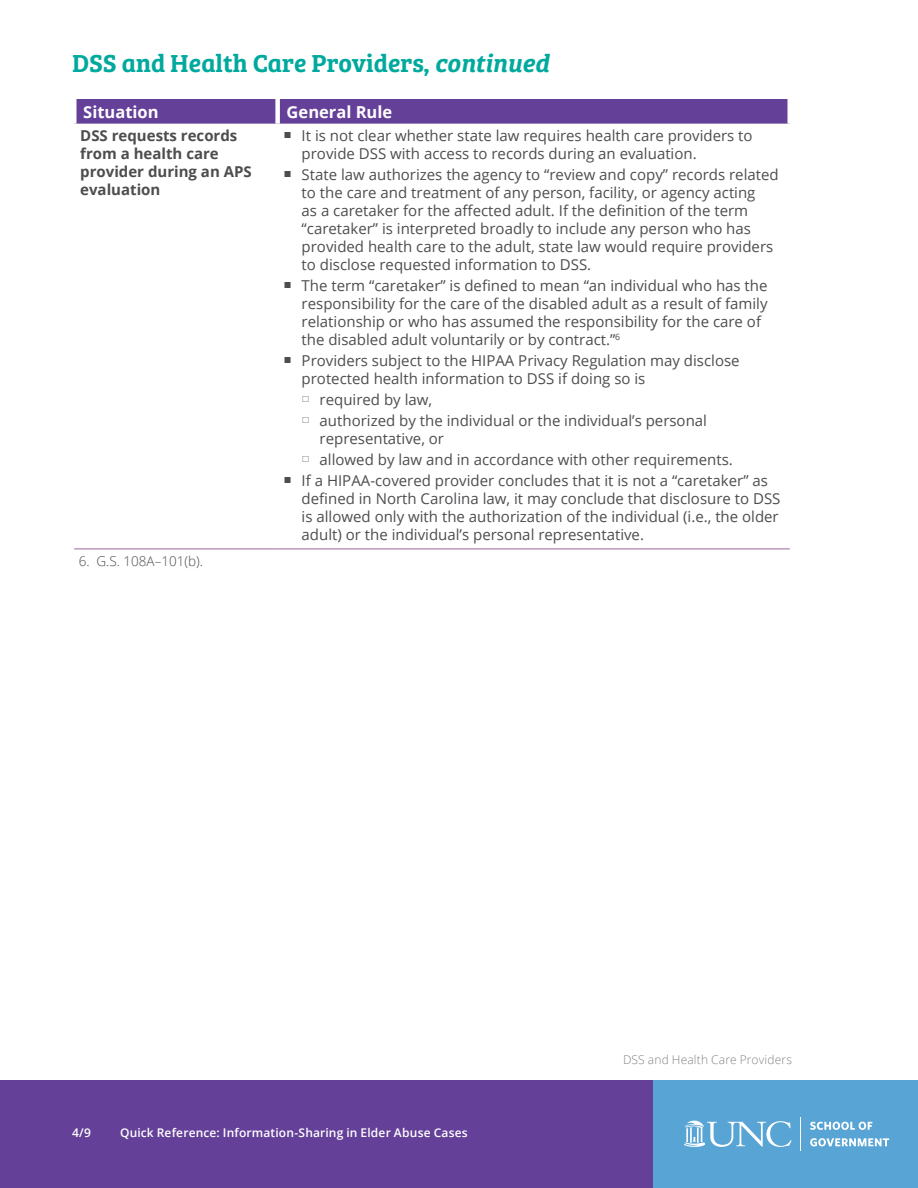
<style>
.page{position:relative;width:918px;height:1188px;background:#fff}
.page>*{position:absolute;margin:0;border:0;box-sizing:border-box;transform-origin:0 0}
.A_Header{font:25.5px "Bree Serif Sb";color:#00a99d}
.Table_Header{font:700 16.5px "Open Sans";color:#fff}
.t1{font:15px/18px "Open Sans";color:#4d4d4f}
.Table_Text{font:700 15px/18px "Open Sans";color:#4d4d4f}
.Footnote{font:300 13.5px "Open Sans";color:#4d4d4f}
.t2{font:600 12px "Open Sans";letter-spacing:.015em;color:#fff}
.t3{font:300 12px "Open Sans";letter-spacing:.015em;color:#828284}
.s1{font-style:italic}
.s2{font-family:"Carta"}
</style>
<div class="page">
<div style="left:0;top:1080px;width:918px;height:108px;background:#654099"></div>
<div style="left:653px;top:1080px;width:265px;height:108px;background:#58a5d5"></div>
<svg style="left:810px;top:1122px;width:62px;height:8px"></svg>
<svg style="left:810px;top:1138px;width:79px;height:8px"></svg>
<hr style="left:800px;top:1117px;width:1px;height:34px;background:#fff">
<svg style="left:684px;top:1121px;width:108px;height:26px"></svg>
<div style="left:76px;top:99px;width:712px;height:25px;background:#654099"></div>
<div style="left:275px;top:99px;width:5px;height:25px;background:#fff"></div>
<hr style="left:74px;top:549px;width:204px;height:1px;background:#969">
<hr style="left:278px;top:549px;width:512px;height:1px;background:#969">
<p class="A_Header" style="left:72px;top:44px;width:478px">DSS and Health Care Providers, <span class="s1">continued</span></p>
<p class="Table_Header" style="left:83px;top:100px;width:77px">Situation</p>
<p class="Table_Header" style="left:287px;top:100px;width:107px">General Rule</p>
<p class="Table_Text" style="left:80px;top:126px;width:173px">DSS requests records from a health care provider during an APS evaluation</p>
<p class="t1" style="left:302px;top:126px;width:452px;text-indent:-18px"><span class="s2">h</span> It is not clear whether state law requires health care providers to provide DSS with access to records during an evaluation.</p>
<p class="t1" style="left:302px;top:165px;width:479px;text-indent:-18px"><span class="s2">h</span> State law authorizes the agency to “review and copy” records related to the care and treatment of any person, facility, or agency acting<br>as a caretaker for the affected adult. If the definition of the term “caretaker” is interpreted broadly to include any person who has provided health care to the adult, state law would require providers to disclose requested information to DSS.</p>
<p class="t1" style="left:302px;top:276px;width:468px;text-indent:-18px"><span class="s2">h</span> The term “caretaker” is defined to mean “an individual who has the responsibility for the care of the disabled adult as a result of family relationship or who has assumed the responsibility for the care of the disabled adult voluntarily or by contract.”<sup>6</sup></p>
<p class="t1" style="left:302px;top:351px;width:440px;text-indent:-18px"><span class="s2">h</span> Providers subject to the HIPAA Privacy Regulation may disclose protected health information to DSS if doing so is</p>
<p class="t1" style="left:320px;top:390px;width:114px">required by law,</p>
<p class="t1" style="left:320px;top:411px;width:389px">authorized by the individual or the individual’s personal representative, or</p>
<p class="t1" style="left:320px;top:450px;width:415px">allowed by law and in accordance with other requirements.</p>
<p class="t1" style="left:302px;top:471px;width:480px;text-indent:-18px"><span class="s2">h</span> If a HIPAA-covered provider concludes that it is not a “caretaker” as defined in North Carolina law, it may conclude that disclosure to DSS is allowed only with the authorization of the individual (i.e., the older adult) or the individual’s personal representative.</p>
<p class="Footnote" style="left:79px;top:552px;width:126px">6. G.S. 108A–101(b).</p>
<p class="t2" style="left:72px;top:1125px;width:21px">4/9</p>
<p class="t2" style="left:120px;top:1125px;width:349px">Quick Reference: Information-Sharing in Elder Abuse Cases</p>
<p class="t3" style="left:623px;top:1051px;width:170px">DSS and Health Care Providers</p>
</div>
